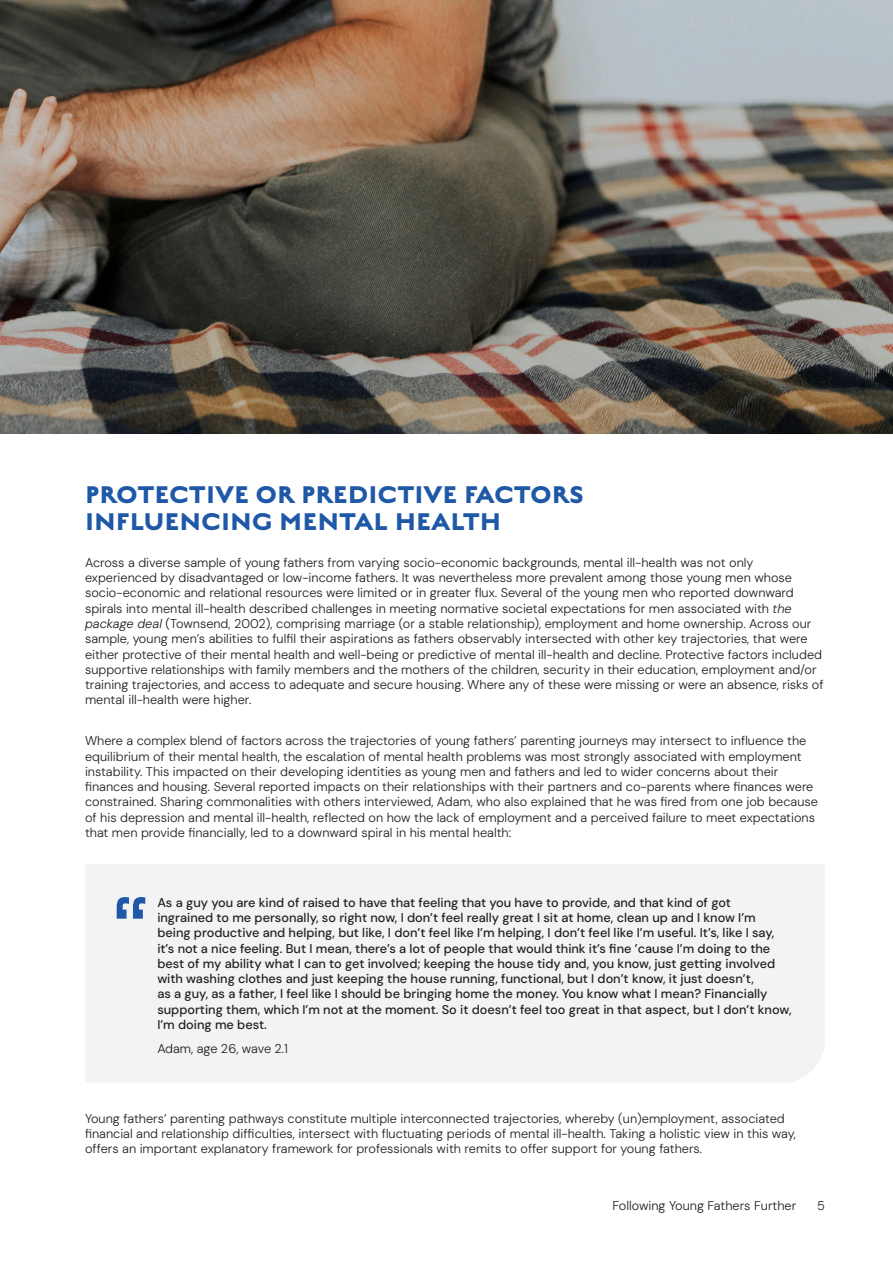
<style>
.page{position:relative;width:893px;height:1263px;background:#fff}
.page>*{position:absolute;margin:0;border:0;box-sizing:border-box;transform-origin:0 0}
.t1{font:500 72px "English Grotesque";color:#1e58a7}
.t2{font:700 27px/27px "English Grotesque";color:#1e58a7}
.t3{font:300 12.75px/15.3px "DM Sans 18 pt";color:#231f20}
.t4{font:500 12.75px/15.3px "DM Sans 18 pt";color:#231f20}
.s1{font-style:italic}
</style>
<div class="page">
<img style="left:0;top:0;width:893px;height:434px">
<div style="left:85px;top:865px;width:740px;height:217px;background:#f2f3f4"></div>
<p class="t2" style="left:85px;top:481px;width:500px">PROTECTIVE OR PREDICTIVE FACTORS<br>INFLUENCING MENTAL HEALTH</p>
<p class="t3" style="left:85px;top:554px;width:740px">Across a diverse sample of young fathers from varying socio-economic backgrounds, mental ill-health was not only experienced by disadvantaged or low-income fathers. It was nevertheless more prevalent among those young men whose socio-economic and relational resources were limited or in greater flux. Several of the young men who reported downward spirals into mental ill-health described challenges in meeting normative societal expectations for men associated with <span class="s1">the package deal</span> (Townsend, 2002), comprising marriage (or a stable relationship), employment and home ownership. Across our sample, young men’s abilities to fulfil their aspirations as fathers observably intersected with other key trajectories, that were either protective of their mental health and well-being or predictive of mental ill-health and decline. Protective factors included supportive relationships with family members and the mothers of the children, security in their education, employment and/or training trajectories, and access to adequate and secure housing. Where any of these were missing or were an absence, risks of mental ill-health were higher.</p>
<p class="t3" style="left:85px;top:733px;width:734px">Where a complex blend of factors across the trajectories of young fathers’ parenting journeys may intersect to influence the equilibrium of their mental health, the escalation of mental health problems was most strongly associated with employment instability. This impacted on their developing identities as young men and fathers and led to wider concerns about their finances and housing. Several reported impacts on their relationships with their partners and co-parents where finances were constrained. Sharing commonalities with others interviewed, Adam, who also explained that he was fired from one job because of his depression and mental ill-health, reflected on how the lack of employment and a perceived failure to meet expectations that men provide financially, led to a downward spiral in his mental health:</p>
<p class="t1" style="left:115px;top:875px;width:34px">“</p>
<p class="t4" style="left:157px;top:894px;width:636px">As a guy you are kind of raised to have that feeling that you have to provide, and that kind of got<br>ingrained to me personally, so right now, I don’t feel really great I sit at home, clean up and I know I’m being productive and helping, but like, I don’t feel like I’m helping, I don’t feel like I’m useful. It’s, like I say, it’s not a nice feeling. But I mean, there’s a lot of people that would think it’s fine ’cause I’m doing to the best of my ability what I can to get involved; keeping the house tidy and, you know, just getting involved with washing clothes and just keeping the house running, functional, but I don’t know, it just doesn’t,<br>as a guy, as a father, I feel like I should be bringing home the money. You know what I mean? Financially supporting them, which I’m not at the moment. So it doesn’t feel too great in that aspect, but I don’t know, I’m doing me best.</p>
<p class="t3" style="left:157px;top:1041px;width:132px">Adam, age 26, wave 2.1</p>
<p class="t3" style="left:85px;top:1110px;width:712px">Young fathers’ parenting pathways constitute multiple interconnected trajectories, whereby (un)employment, associated financial and relationship difficulties, intersect with fluctuating periods of mental ill-health. Taking a holistic view in this way, offers an important explanatory framework for professionals with remits to offer support for young fathers.</p>
<p class="t3" style="left:612px;top:1198px;width:185px">Following Young Fathers Further</p>
<p class="t3" style="left:817px;top:1198px;width:9px">5</p>
</div>
